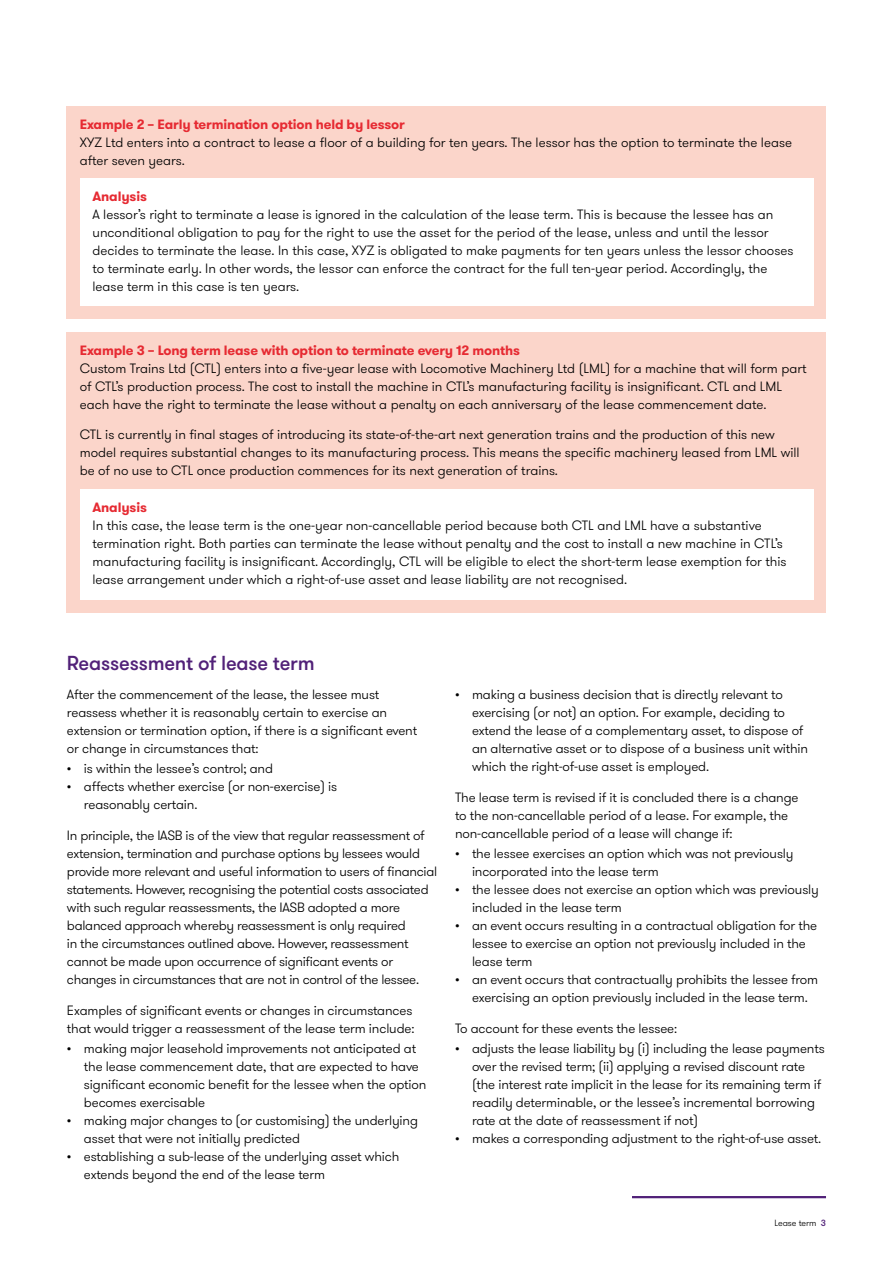
<style>
.page{position:relative;width:893px;height:1263px;background:#fff}
.page>*{position:absolute;margin:0;border:0;box-sizing:border-box;transform-origin:0 0}
.t1{font:500 20.25px "GT Walsheim Pro";letter-spacing:-.01em;color:#512178}
.t2{font:300 13.5px/18px "GT Walsheim Pro";letter-spacing:-.01em;color:#000}
.t3{font:700 13.5px "GT Walsheim Pro";letter-spacing:-.01em;color:#e62a32}
.t4{font:300 9px "GT Walsheim Pro";letter-spacing:-.01em;color:#000}
.s1{font-weight:500;color:#512178}
</style>
<div class="page">
<hr style="left:632px;top:1196px;width:194px;height:2px;background:#512178">
<div style="left:67px;top:106px;width:759px;height:213px;background:#fbd5ca"></div>
<div style="left:80px;top:179px;width:733px;height:127px;background:#fff"></div>
<div style="left:67px;top:332px;width:759px;height:280px;background:#fbd5ca"></div>
<div style="left:80px;top:489px;width:733px;height:111px;background:#fff"></div>
<p class="t3" style="left:80px;top:116px;width:327px">Example 2 – Early termination option held by lessor</p>
<p class="t2" style="left:80px;top:134px;width:714px">XYZ Ltd enters into a contract to lease a floor of a building for ten years. The lessor has the option to terminate the lease after seven years.</p>
<p class="t3" style="left:92px;top:188px;width:56px">Analysis</p>
<p class="t2" style="left:92px;top:206px;width:703px">A lessor’s right to terminate a lease is ignored in the calculation of the lease term. This is because the lessee has an unconditional obligation to pay for the right to use the asset for the period of the lease, unless and until the lessor decides to terminate the lease. In this case, XYZ is obligated to make payments for ten years unless the lessor chooses to terminate early. In other words, the lessor can enforce the contract for the full ten-year period. Accordingly, the lease term in this case is ten years.</p>
<p class="t3" style="left:80px;top:341px;width:442px">Example 3 – Long term lease with option to terminate every 12 months</p>
<p class="t2" style="left:80px;top:359px;width:728px">Custom Trains Ltd (CTL) enters into a five-year lease with Locomotive Machinery Ltd (LML) for a machine that will form part of CTL’s production process. The cost to install the machine in CTL’s manufacturing facility is insignificant. CTL and LML each have the right to terminate the lease without a penalty on each anniversary of the lease commencement date.</p>
<p class="t2" style="left:80px;top:426px;width:721px">CTL is currently in final stages of introducing its state-of-the-art next generation trains and the production of this new model requires substantial changes to its manufacturing process. This means the specific machinery leased from LML will be of no use to CTL once production commences for its next generation of trains.</p>
<p class="t3" style="left:92px;top:498px;width:56px">Analysis</p>
<p class="t2" style="left:92px;top:516px;width:696px">In this case, the lease term is the one-year non-cancellable period because both CTL and LML have a substantive termination right. Both parties can terminate the lease without penalty and the cost to install a new machine in CTL’s manufacturing facility is insignificant. Accordingly, CTL will be eligible to elect the short-term lease exemption for this lease arrangement under which a right-of-use asset and lease liability are not recognised.</p>
<h1 class="t1" style="left:67px;top:650px;width:249px">Reassessment of lease term</h1>
<p class="t2" style="left:67px;top:686px;width:352px">After the commencement of the lease, the lessee must reassess whether it is reasonably certain to exercise an extension or termination option, if there is a significant event or change in circumstances that:</p>
<p class="t2" style="left:67px;top:760px;width:208px">• is within the lessee’s control; and</p>
<p class="t2" style="left:84px;top:778px;width:255px;text-indent:-17px">• affects whether exercise (or non-exercise) is reasonably certain.</p>
<p class="t2" style="left:67px;top:827px;width:372px">In principle, the IASB is of the view that regular reassessment of extension, termination and purchase options by lessees would provide more relevant and useful information to users of financial statements. However, recognising the potential costs associated with such regular reassessments, the IASB adopted a more balanced approach whereby reassessment is only required<br>in the circumstances outlined above. However, reassessment cannot be made upon occurrence of significant events or changes in circumstances that are not in control of the lessee.</p>
<p class="t2" style="left:67px;top:1001px;width:349px">Examples of significant events or changes in circumstances that would trigger a reassessment of the lease term include:</p>
<p class="t2" style="left:84px;top:1040px;width:344px;text-indent:-17px">• making major leasehold improvements not anticipated at the lease commencement date, that are expected to have significant economic benefit for the lessee when the option becomes exercisable</p>
<p class="t2" style="left:84px;top:1112px;width:335px;text-indent:-17px">• making major changes to (or customising) the underlying asset that were not initially predicted</p>
<p class="t2" style="left:84px;top:1148px;width:317px;text-indent:-17px">• establishing a sub-lease of the underlying asset which extends beyond the end of the lease term</p>
<p class="t2" style="left:472px;top:686px;width:338px;text-indent:-17px">• making a business decision that is directly relevant to exercising (or not) an option. For example, deciding to extend the lease of a complementary asset, to dispose of an alternative asset or to dispose of a business unit within which the right-of-use asset is employed.</p>
<p class="t2" style="left:455px;top:789px;width:345px">The lease term is revised if it is concluded there is a change to the non-cancellable period of a lease. For example, the non-cancellable period of a lease will change if:</p>
<p class="t2" style="left:472px;top:845px;width:323px;text-indent:-17px">• the lessee exercises an option which was not previously incorporated into the lease term</p>
<p class="t2" style="left:472px;top:881px;width:348px;text-indent:-17px">• the lessee does not exercise an option which was previously included in the lease term</p>
<p class="t2" style="left:472px;top:917px;width:347px;text-indent:-17px">• an event occurs resulting in a contractual obligation for the lessee to exercise an option not previously included in the lease term</p>
<p class="t2" style="left:455px;top:971px;width:365px;text-align:center">• an event occurs that contractually prohibits the lessee from exercising an option previously included in the lease term.</p>
<p class="t2" style="left:455px;top:1019px;width:224px">To account for these events the lessee:</p>
<p class="t2" style="left:472px;top:1039px;width:354px;text-indent:-17px">• adjusts the lease liability by (i) including the lease payments over the revised term; (ii) applying a revised discount rate (the interest rate implicit in the lease for its remaining term if readily determinable, or the lessee’s incremental borrowing rate at the date of reassessment if not)</p>
<p class="t2" style="left:455px;top:1129px;width:368px">• makes a corresponding adjustment to the right-of-use asset.</p>
<p class="t4" style="left:775px;top:1217px;width:53px">Lease term <span class="s1">3</span></p>
</div>
